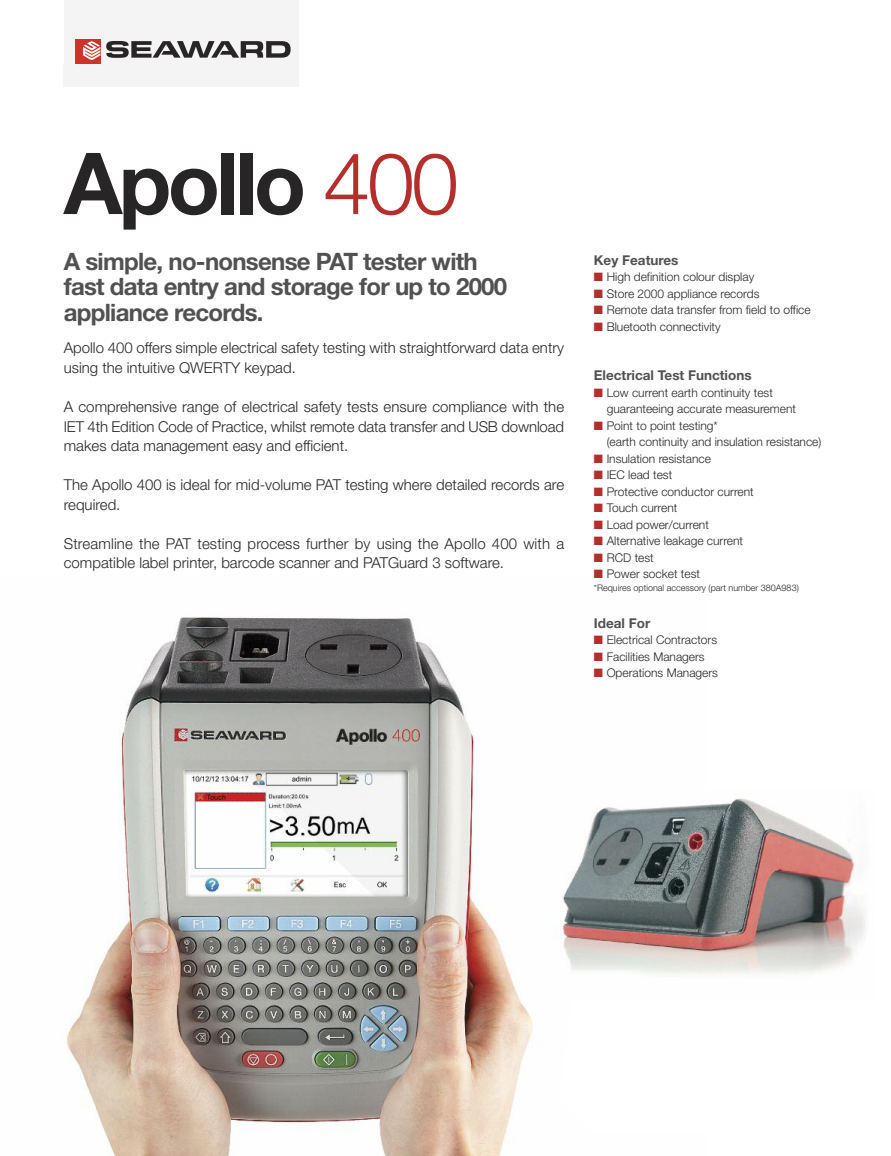
<style>
.page{position:relative;width:891px;height:1156px;background:#fff}
.page>*{position:absolute;margin:0;border:0;box-sizing:border-box;transform-origin:0 0}
.t1{font:700 85.5px "Helvetica Neue";letter-spacing:-.04em;color:#272526}
.t2{font:700 24px/25.5px "Helvetica Neue";letter-spacing:-.03em;color:#525152}
.t3{font:300 15px/19.5px "Helvetica Neue";color:#272526}
.t4{font:700 13.5px "Helvetica Neue";color:#525152}
.t5{font:300 12px/16.5px "Helvetica Neue";color:#272526}
.t6{font:300 9px "Helvetica Neue";color:#272526}
.s1{font-weight:300;color:#b42e2c}
.s2{color:#b42e2c}
</style>
<div class="page">
<img style="left:66px;top:617px;width:467px;height:539px">
<img style="left:554px;top:798px;width:312px;height:177px">
<div style="left:64px;top:0;width:235px;height:87px;background:#f4f4f4"></div>
<div style="left:75px;top:40px;width:25px;height:24px;background:#cc342a"></div>
<svg style="left:83px;top:41px;width:17px;height:19px"></svg>
<svg style="left:106px;top:41px;width:185px;height:17px"></svg>
<h1 class="t1" style="left:64px;top:153px;width:397px">Apollo <span class="s1">400</span></h1>
<h2 class="t2" style="left:64px;top:251px;width:445px">A simple, no-nonsense PAT tester with fast data entry and storage for up to 2000 appliance records.</h2>
<p class="t4" style="left:594px;top:255px;width:86px">Key Features</p>
<p class="t5" style="left:594px;top:270px;width:162px"><span class="s2">■</span> High definition colour display</p>
<p class="t5" style="left:594px;top:286px;width:167px"><span class="s2">■</span> Store 2000 appliance records</p>
<p class="t5" style="left:594px;top:303px;width:218px"><span class="s2">■</span> Remote data transfer from field to office</p>
<p class="t5" style="left:594px;top:319px;width:128px"><span class="s2">■</span> Bluetooth connectivity</p>
<p class="t4" style="left:594px;top:370px;width:159px">Electrical Test Functions</p>
<p class="t5" style="left:607px;top:385px;width:191px;text-indent:-13px"><span class="s2">■</span> Low current earth continuity test guaranteeing accurate measurement</p>
<p class="t5" style="left:607px;top:418px;width:216px;text-indent:-13px"><span class="s2">■</span> Point to point testing*<br>(earth continuity and insulation resistance)</p>
<p class="t5" style="left:594px;top:451px;width:118px"><span class="s2">■</span> Insulation resistance</p>
<p class="t5" style="left:594px;top:468px;width:80px"><span class="s2">■</span> IEC lead test</p>
<p class="t5" style="left:594px;top:484px;width:161px"><span class="s2">■</span> Protective conductor current</p>
<p class="t5" style="left:594px;top:501px;width:85px"><span class="s2">■</span> Touch current</p>
<p class="t5" style="left:594px;top:517px;width:117px"><span class="s2">■</span> Load power/current</p>
<p class="t5" style="left:594px;top:534px;width:151px"><span class="s2">■</span> Alternative leakage current</p>
<p class="t5" style="left:594px;top:550px;width:61px"><span class="s2">■</span> RCD test</p>
<p class="t5" style="left:594px;top:567px;width:108px"><span class="s2">■</span> Power socket test</p>
<p class="t4" style="left:594px;top:618px;width:58px">Ideal For</p>
<p class="t5" style="left:594px;top:633px;width:125px"><span class="s2">■</span> Electrical Contractors</p>
<p class="t5" style="left:594px;top:649px;width:112px"><span class="s2">■</span> Facilities Managers</p>
<p class="t5" style="left:594px;top:666px;width:126px"><span class="s2">■</span> Operations Managers</p>
<p class="t3" style="left:64px;top:340px;width:502px">Apollo 400 offers simple electrical safety testing with straightforward data entry using the intuitive QWERTY keypad.</p>
<p class="t3" style="left:64px;top:398px;width:502px;text-align:justify">A comprehensive range of electrical safety tests ensure compliance with the IET 4th Edition Code of Practice, whilst remote data transfer and USB download makes data management easy and efficient.</p>
<p class="t3" style="left:64px;top:476px;width:502px">The Apollo 400 is ideal for mid-volume PAT testing where detailed records are required.</p>
<p class="t3" style="left:64px;top:535px;width:502px">Streamline the PAT testing process further by using the Apollo 400 with a compatible label printer, barcode scanner and PATGuard 3 software.</p>
<p class="t6" style="left:594px;top:585px;width:206px">*Requires optional accessory (part number 380A983)</p>
</div>
